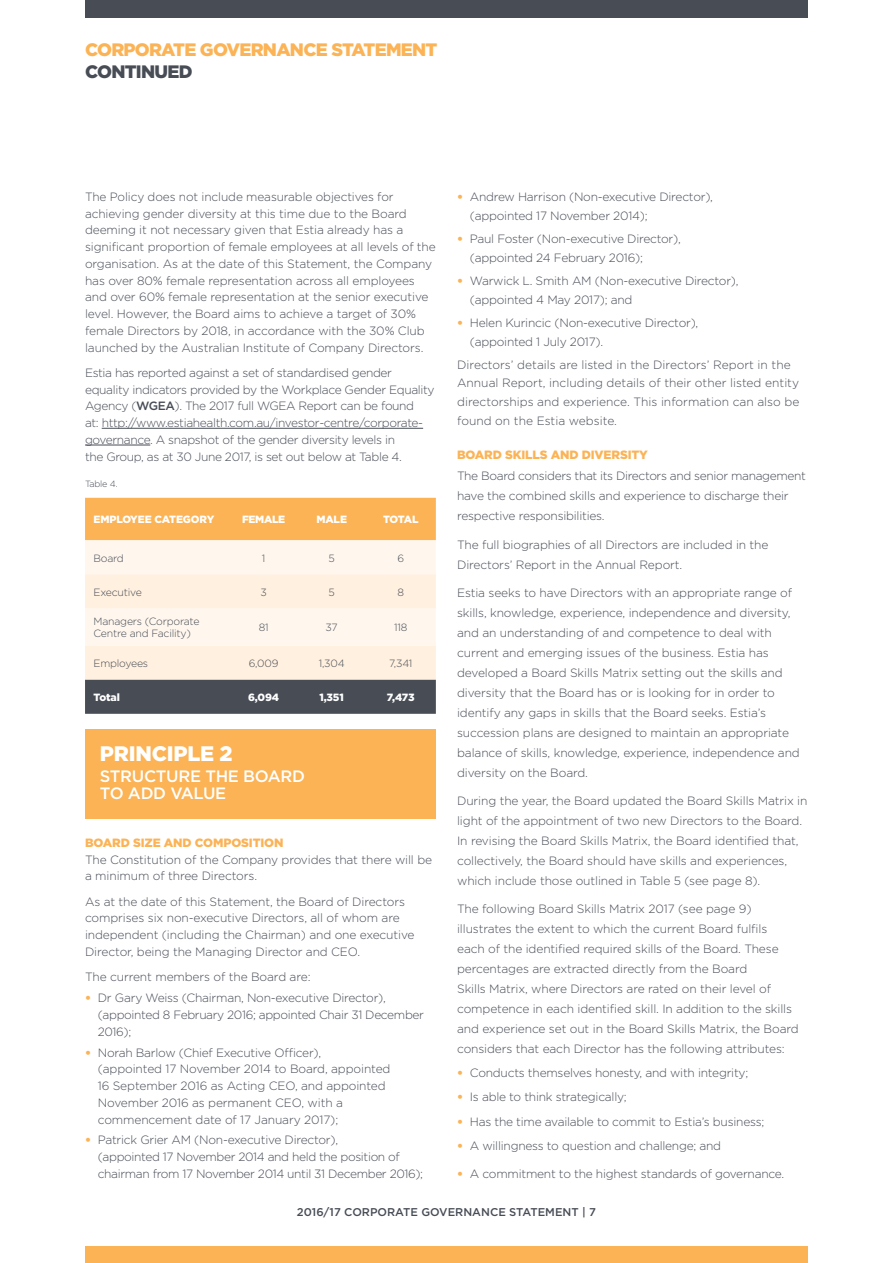
<style>
.page{position:relative;width:893px;height:1263px;background:#fff}
.page>*{position:absolute;margin:0;border:0;box-sizing:border-box;transform-origin:0 0}
.t1{font:900 21px "Gotham";color:#fff}
.t2{font:900 18px "Gotham";letter-spacing:-.04em;color:#fbb355}
.t3{font:900 18px "Gotham";letter-spacing:-.04em;color:#474c55}
.t4{font:500 16.5px/16.5px "Gotham";letter-spacing:-.02em;color:#fff}
.t5{font:300 12px/20px "Gotham";letter-spacing:-.01em;color:#474c55}
.t6{font:300 12px/16.8px "Gotham";letter-spacing:-.03em;color:#474c55}
.t7{font:900 12px "Gotham";letter-spacing:-.01em;color:#fbb355}
.t8{font:500 11.25px "Gotham";color:#474c55}
.t9{font:300 10.5px/12px "Gotham";letter-spacing:-.02em;color:#474c55}
.t10{font:900 10.5px "Gotham";letter-spacing:-.015em;color:#fff}
.t11{font:300 9px "Gotham";letter-spacing:-.02em;color:#474c55}
.s1{font-weight:500}
.s2{font-weight:900;color:#fbb355}
</style>
<div class="page">
<div style="left:85px;top:1246px;width:723px;height:17px;background:#fbb355"></div>
<hr style="left:102px;top:428px;width:321px;height:1px;background:#474c55">
<hr style="left:85px;top:445px;width:65px;height:1px;background:#474c55">
<svg style="left:85px;top:498px;width:351px;height:216px;background:#e1ccb3"></svg>
<div style="left:85px;top:729px;width:351px;height:90px;background:#fbb355"></div>
<div style="left:85px;top:0;width:723px;height:17px;background:#474c55"></div>
<h2 class="t2" style="left:85px;top:37px;width:354px">CORPORATE GOVERNANCE STATEMENT</h2>
<h2 class="t3" style="left:85px;top:59px;width:109px">CONTINUED</h2>
<p class="t5" style="left:85px;top:188px;width:352px;line-height:16.8px">The Policy does not include measurable objectives for achieving gender diversity at this time due to the Board deeming it not necessary given that Estia already has a significant proportion of female employees at all levels of the organisation. As at the date of this Statement, the Company has over 80% female representation across all employees and over 60% female representation at the senior executive level. However, the Board aims to achieve a target of 30% female Directors by 2018, in accordance with the 30% Club launched by the Australian Institute of Company Directors.</p>
<p class="t6" style="left:85px;top:364px;width:351px">Estia has reported against a set of standardised gender equality indicators provided by the Workplace Gender Equality Agency (<span class="s1">WGEA</span>). The 2017 full WGEA Report can be found<br>at: http://www.estiahealth.com.au/investor-centre/corporate&shy;governance. A snapshot of the gender diversity levels in<br>the Group, as at 30 June 2017, is set out below at Table 4.</p>
<p class="t11" style="left:85px;top:478px;width:34px">Table 4.</p>
<p class="t10" style="left:94px;top:512px;width:16px">EMPLOYEE</p>
<p class="t10" style="left:154px;top:512px;width:16px">CATEGORY</p>
<p class="t10" style="left:242px;top:512px;width:15px">FEMALE</p>
<p class="t10" style="left:316px;top:512px;width:18px">MALE</p>
<p class="t10" style="left:383px;top:512px;width:15px">TOTAL</p>
<p class="t9" style="left:94px;top:551px;width:32px">Board</p>
<p class="t9" style="left:262px;top:551px;width:5px">1</p>
<p class="t9" style="left:328px;top:551px;width:8px">5</p>
<p class="t9" style="left:397px;top:551px;width:8px">6</p>
<p class="t9" style="left:94px;top:585px;width:50px">Executive</p>
<p class="t9" style="left:260px;top:585px;width:8px">3</p>
<p class="t9" style="left:328px;top:585px;width:8px">5</p>
<p class="t9" style="left:397px;top:585px;width:8px">8</p>
<p class="t9" style="left:94px;top:615px;width:107px">Managers (Corporate<br>Centre and Facility)</p>
<p class="t9" style="left:259px;top:621px;width:11px">81</p>
<p class="t9" style="left:326px;top:621px;width:14px">37</p>
<p class="t9" style="left:394px;top:621px;width:15px">118</p>
<p class="t9" style="left:94px;top:657px;width:56px">Employees</p>
<p class="t9" style="left:249px;top:657px;width:31px">6,009</p>
<p class="t9" style="left:319px;top:657px;width:27px">1,304</p>
<p class="t9" style="left:389px;top:657px;width:25px">7,341</p>
<p class="t10" style="left:94px;top:690px;width:28px">TOTAL</p>
<p class="t10" style="left:248px;top:690px;width:33px">6,094</p>
<p class="t10" style="left:319px;top:690px;width:26px">1,351</p>
<p class="t10" style="left:387px;top:690px;width:29px">7,473</p>
<h1 class="t1" style="left:100px;top:739px;width:28px">PRINCIPLE</h1>
<h1 class="t1" style="left:220px;top:739px;width:15px">2</h1>
<h3 class="t4" style="left:100px;top:768px;width:207px">STRUCTURE THE BOARD<br>TO ADD VALUE</h3>
<p class="t7" style="left:85px;top:834px;width:19px">BOARD</p>
<p class="t7" style="left:133px;top:834px;width:41px">SIZEAND</p>
<p class="t7" style="left:195px;top:834px;width:9px">COMPOSITION</p>
<p class="t5" style="left:85px;top:851px;width:349px;line-height:16.8px">The Constitution of the Company provides that there will be a minimum of three Directors.</p>
<p class="t5" style="left:85px;top:893px;width:331px;line-height:16.8px">As at the date of this Statement, the Board of Directors comprises six non-executive Directors, all of whom are independent (including the Chairman) and one executive Director, being the Managing Director and CEO.</p>
<p class="t5" style="left:85px;top:966px;width:227px">The current members of the Board are:</p>
<p class="t6" style="left:98px;top:989px;width:328px;text-indent:-13px"><span class="s2">•</span> Dr Gary Weiss (Chairman, Non-executive Director), (appointed 8 February 2016; appointed Chair 31 December<br>2016);</p>
<p class="t5" style="left:98px;top:1043px;width:294px;line-height:16.8px;text-indent:-13px"><span class="s2">•</span> Norah Barlow (Chief Executive Officer),<br>(appointed 17 November 2014 to Board, appointed 16 September 2016 as Acting CEO, and appointed November 2016 as permanent CEO, with a commencement date of 17 January 2017);</p>
<p class="t6" style="left:98px;top:1131px;width:327px;text-indent:-13px"><span class="s2">•</span> Patrick Grier AM (Non-executive Director),<br>(appointed 17 November 2014 and held the position of chairman from 17 November 2014 until 31 December 2016);</p>
<p class="t5" style="left:470px;top:187px;width:245px;line-height:18.8px;text-indent:-13px"><span class="s2">•</span> Andrew Harrison (Non-executive Director), (appointed 17 November 2014);</p>
<p class="t5" style="left:470px;top:229px;width:212px;line-height:18.8px;text-indent:-13px"><span class="s2">•</span> Paul Foster (Non-executive Director), (appointed 24 February 2016);</p>
<p class="t5" style="left:470px;top:271px;width:270px;line-height:18.8px;text-indent:-13px"><span class="s2">•</span> Warwick L. Smith AM (Non-executive Director), (appointed 4 May 2017); and</p>
<p class="t5" style="left:470px;top:313px;width:230px;line-height:18.8px;text-indent:-13px"><span class="s2">•</span> Helen Kurincic (Non-executive Director), (appointed 1 July 2017).</p>
<p class="t5" style="left:457px;top:355px;width:344px;line-height:18.8px">Directors’ details are listed in the Directors’ Report in the Annual Report, including details of their other listed entity directorships and experience. This information can also be found on the Estia website.</p>
<p class="t7" style="left:457px;top:447px;width:19px">BOARD</p>
<p class="t7" style="left:505px;top:447px;width:24px">SKILLS</p>
<p class="t7" style="left:551px;top:447px;width:11px">AND</p>
<p class="t7" style="left:582px;top:447px;width:9px">DIVERSITY</p>
<p class="t5" style="left:457px;top:465px;width:350px">The Board considers that its Directors and senior management have the combined skills and experience to discharge their respective responsibilities.</p>
<p class="t5" style="left:457px;top:534px;width:313px">The full biographies of all Directors are included in the<br>Directors’ Report in the Annual Report.</p>
<p class="t5" style="left:457px;top:583px;width:344px">Estia seeks to have Directors with an appropriate range of skills, knowledge, experience, independence and diversity, and an understanding of and competence to deal with current and emerging issues of the business. Estia has developed a Board Skills Matrix setting out the skills and diversity that the Board has or is looking for in order to identify any gaps in skills that the Board seeks. Estia’s succession plans are designed to maintain an appropriate balance of skills, knowledge, experience, independence and diversity on the Board.</p>
<p class="t5" style="left:457px;top:791px;width:352px">During the year, the Board updated the Board Skills Matrix in light of the appointment of two new Directors to the Board.<br>In revising the Board Skills Matrix, the Board identified that, collectively, the Board should have skills and experiences, which include those outlined in Table 5 (see page 8).</p>
<p class="t5" style="left:457px;top:899px;width:343px">The following Board Skills Matrix 2017 (see page 9) illustrates the extent to which the current Board fulfils<br>each of the identified required skills of the Board. These percentages are extracted directly from the Board<br>Skills Matrix, where Directors are rated on their level of competence in each identified skill. In addition to the skills and experience set out in the Board Skills Matrix, the Board considers that each Director has the following attributes:</p>
<p class="t5" style="left:457px;top:1063px;width:293px"><span class="s2">•</span> Conducts themselves honesty, and with integrity;</p>
<p class="t5" style="left:457px;top:1087px;width:171px"><span class="s2">•</span> Is able to think strategically;</p>
<p class="t5" style="left:457px;top:1111px;width:309px"><span class="s2">•</span> Has the time available to commit to Estia’s business;</p>
<p class="t5" style="left:457px;top:1135px;width:266px"><span class="s2">•</span> A willingness to question and challenge; and</p>
<p class="t5" style="left:457px;top:1163px;width:329px"><span class="s2">•</span> A commitment to the highest standards of governance.</p>
<p class="t8" style="left:297px;top:1204px;width:301px">2016/17 CORPORATE GOVERNANCE STATEMENT | 7</p>
</div>
